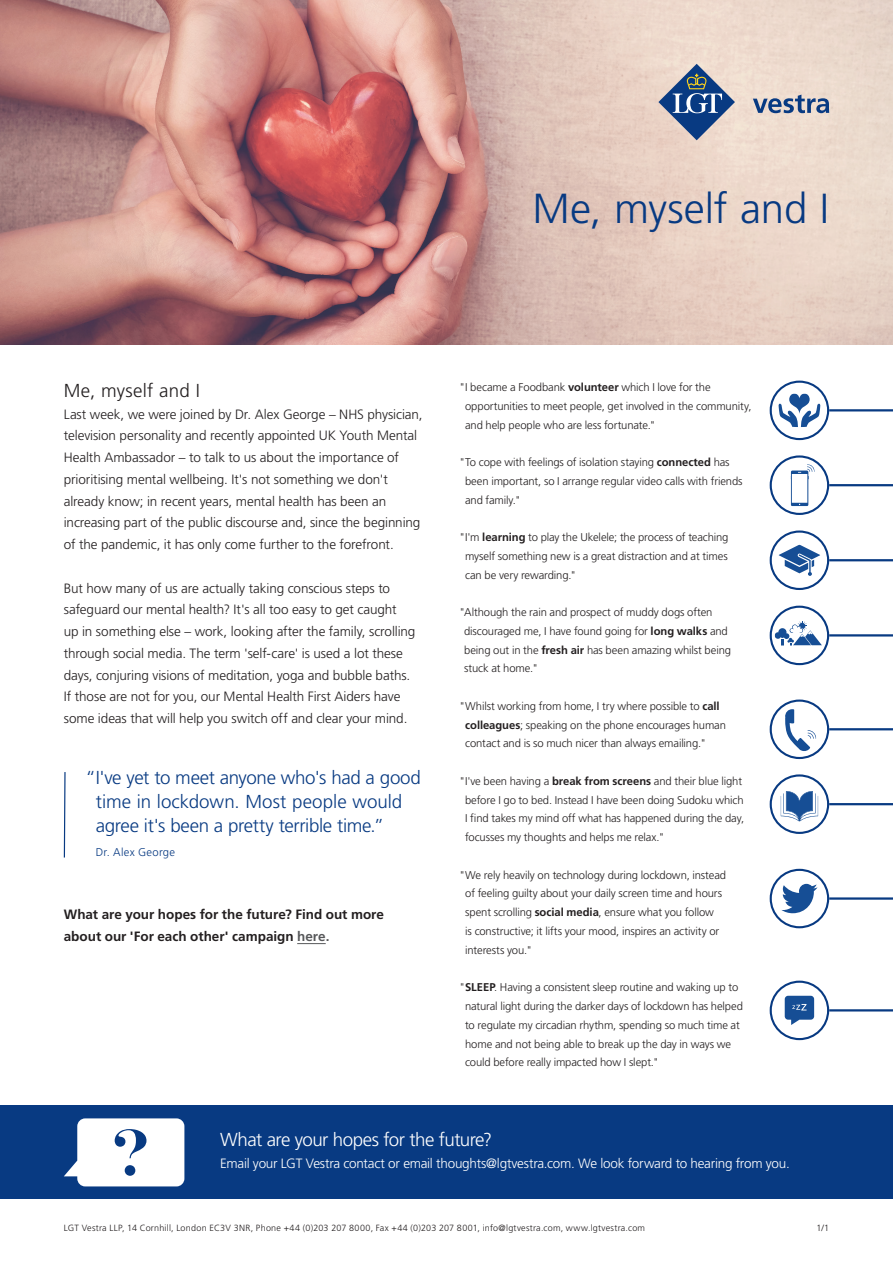
<style>
.page{position:relative;width:893px;height:1263px;background:#fff}
.page>*{position:absolute;margin:0;border:0;box-sizing:border-box;transform-origin:0 0}
.t1{font:300 42px "Frutiger LT Pro";letter-spacing:-.005em;color:#083a82}
.LGT_LAUFTEXT{font:300 18.75px/24px "Frutiger LT Std";letter-spacing:-.015em;color:#083a82}
.LGT_TEXTBOX{font:300 18.75px "Frutiger LT Std";letter-spacing:-.035em;color:#fff}
.Fliesstext{font:300 18.75px "Frutiger LT Std";letter-spacing:.01em;color:#231f20}
.Fliesstext-2{font:300 13.5px/21.8px "Frutiger LT Pro";letter-spacing:-.01em;color:#231f20}
.LGT_TEXTBOX-2{font:300 13.5px "Frutiger LT Std";letter-spacing:-.02em;color:#fff}
.Fliesstext-3{font:700 13.5px/21.8px "Frutiger LT Pro";color:#231f20}
.Fliesstext-4{font:300 11.25px/18.8px "Frutiger LT Pro";letter-spacing:-.01em;color:#231f20}
.LGT_LAUFTEXT-2{font:300 11.25px "Frutiger LT Std";letter-spacing:.025em;color:#083a82}
.t2{font:300 9px "Frutiger LT Pro";letter-spacing:.03em;color:#231f20}
.s1{color:#57585a}
.s2{font-weight:700}
</style>
<div class="page">
<img style="left:0;top:0;width:893px;height:344px">
<svg style="left:658px;top:64px;width:77px;height:76px;background:#8c96ac"></svg>
<svg style="left:753px;top:95px;width:76px;height:18px"></svg>
<svg style="left:297px;top:943px;width:29px;height:1px"></svg>
<svg style="left:770px;top:381px;width:59px;height:59px"></svg>
<div style="left:772px;top:383px;width:55px;height:55px;background:#fff;border-radius:50%"></div>
<svg style="left:778px;top:393px;width:43px;height:34px"></svg>
<hr style="left:829px;top:409px;width:64px;height:2px;background:#083a82">
<div style="left:0;top:1106px;width:893px;height:93px;background:#083a82"></div>
<div style="left:77px;top:1118px;width:107px;height:68px;background:#fff;border-radius:8px"></div>
<svg style="left:115px;top:1129px;width:31px;height:47px"></svg>
<svg style="left:63px;top:772px;width:3px;height:86px"></svg>
<svg style="left:770px;top:455px;width:59px;height:60px"></svg>
<div style="left:772px;top:458px;width:55px;height:55px;background:#fff;border-radius:50%"></div>
<svg style="left:791px;top:464px;width:24px;height:42px"></svg>
<hr style="left:829px;top:484px;width:64px;height:2px;background:#083a82">
<svg style="left:770px;top:530px;width:59px;height:60px"></svg>
<div style="left:772px;top:533px;width:55px;height:55px;background:#fff;border-radius:50%"></div>
<svg style="left:778px;top:545px;width:42px;height:31px"></svg>
<hr style="left:829px;top:559px;width:64px;height:2px;background:#083a82">
<svg style="left:770px;top:606px;width:59px;height:59px"></svg>
<div style="left:772px;top:608px;width:55px;height:55px;background:#fff;border-radius:50%"></div>
<div style="left:775px;top:632px;width:6px;height:7px;background:#164e95;border-radius:50%"></div>
<svg style="left:780px;top:621px;width:42px;height:24px"></svg>
<hr style="left:829px;top:634px;width:64px;height:2px;background:#083a82">
<svg style="left:770px;top:699px;width:59px;height:60px"></svg>
<div style="left:772px;top:702px;width:55px;height:55px;background:#fff;border-radius:50%"></div>
<svg style="left:785px;top:709px;width:31px;height:43px"></svg>
<hr style="left:829px;top:728px;width:64px;height:2px;background:#083a82">
<svg style="left:770px;top:774px;width:59px;height:60px"></svg>
<svg style="left:772px;top:776px;width:55px;height:56px"></svg>
<div style="left:774px;top:779px;width:51px;height:51px;background:#fff;border-radius:50%"></div>
<svg style="left:780px;top:791px;width:38px;height:31px"></svg>
<hr style="left:829px;top:803px;width:64px;height:2px;background:#083a82">
<svg style="left:770px;top:869px;width:59px;height:59px"></svg>
<div style="left:772px;top:871px;width:55px;height:55px;background:#fff;border-radius:50%"></div>
<svg style="left:781px;top:884px;width:36px;height:29px"></svg>
<hr style="left:829px;top:897px;width:64px;height:3px;background:#083a82">
<svg style="left:770px;top:981px;width:59px;height:59px"></svg>
<div style="left:772px;top:983px;width:55px;height:55px;background:#fff;border-radius:50%"></div>
<svg style="left:785px;top:996px;width:29px;height:29px"></svg>
<hr style="left:829px;top:1009px;width:64px;height:2px;background:#083a82">
<h1 class="t1" style="left:532px;top:184px;width:298px">Me, myself and I</h1>
<p class="Fliesstext" style="left:64px;top:380px;width:138px">Me, myself and I</p>
<p class="Fliesstext-2" style="left:64px;top:403px;width:360px">Last week, we were joined by Dr. Alex George – NHS physician, television personality and recently appointed UK Youth Mental Health Ambassador – to talk to us about the importance of prioritising mental wellbeing. It's not something we don't already know; in recent years, mental health has been an increasing part of the public discourse and, since the beginning of the pandemic, it has only come further to the forefront.</p>
<p class="Fliesstext-2" style="left:64px;top:577px;width:353px">But how many of us are actually taking conscious steps to safeguard our mental health? It's all too easy to get caught<br>up in something else – work, looking after the family, scrolling through social media. The term 'self-care' is used a lot these days, conjuring visions of meditation, yoga and bubble baths.<br>If those are not for you, our Mental Health First Aiders have some ideas that will help you switch off and clear your mind.</p>
<p class="LGT_LAUFTEXT" style="left:96px;top:766px;width:327px;text-indent:-10px">“I've yet to meet anyone who's had a good time in lockdown. Most people would agree it's been a pretty terrible time.”</p>
<p class="LGT_LAUFTEXT-2" style="left:96px;top:846px;width:81px">Dr. Alex George</p>
<p class="Fliesstext-3" style="left:64px;top:903px;width:322px">What are your hopes for the future? Find out more about our 'For each other' campaign <span class="s1">here.</span></p>
<p class="Fliesstext-4" style="left:465px;top:378px;width:288px;text-indent:-6px">"I became a Foodbank <span class="s2">volunteer</span> which I love for the opportunities to meet people, get involved in the community, and help people who are less fortunate."</p>
<p class="Fliesstext-4" style="left:465px;top:453px;width:279px;text-indent:-6px">"To cope with feelings of isolation staying <span class="s2">connected</span> has been important, so I arrange regular video calls with friends and family."</p>
<p class="Fliesstext-4" style="left:465px;top:528px;width:265px;text-align:justify;text-indent:-6px">"I'm <span class="s2">learning</span> to play the Ukelele; the process of teaching myself something new is a great distraction and at times can be very rewarding."</p>
<p class="Fliesstext-4" style="left:464px;top:603px;width:268px;text-indent:-5px">"Although the rain and prospect of muddy dogs often discouraged me, I have found going for <span class="s2">long walks</span> and being out in the <span class="s2">fresh air</span> has been amazing whilst being stuck at home."</p>
<p class="Fliesstext-4" style="left:465px;top:697px;width:262px;text-indent:-6px">"Whilst working from home, I try where possible to <span class="s2">call colleagues</span>; speaking on the phone encourages human contact and is so much nicer than always emailing."</p>
<p class="Fliesstext-4" style="left:465px;top:772px;width:281px;text-indent:-6px">"I've been having a <span class="s2">break from screens</span> and their blue light before I go to bed. Instead I have been doing Sudoku which I find takes my mind off what has happened during the day, focusses my thoughts and helps me relax."</p>
<p class="Fliesstext-4" style="left:465px;top:865px;width:262px;text-indent:-6px">"We rely heavily on technology during lockdown, instead of feeling guilty about your daily screen time and hours spent scrolling <span class="s2">social media</span>, ensure what you follow<br>is constructive; it lifts your mood, inspires an activity or interests you."</p>
<p class="Fliesstext-4" style="left:465px;top:978px;width:279px;text-indent:-6px">"<span class="s2">SLEEP</span>. Having a consistent sleep routine and waking up to natural light during the darker days of lockdown has helped to regulate my circadian rhythm, spending so much time at home and not being able to break up the day in ways we could before really impacted how I slept."</p>
<p class="LGT_TEXTBOX" style="left:220px;top:1129px;width:274px">What are your hopes for the future?</p>
<p class="LGT_TEXTBOX-2" style="left:220px;top:1156px;width:571px">Email your LGT Vestra contact or email thoughts@lgtvestra.com. We look forward to hearing from you.</p>
<p class="t2" style="left:64px;top:1223px;width:583px">LGT Vestra LLP, 14 Cornhill, London EC3V 3NR, Phone +44 (0)203 207 8000, Fax +44 (0)203 207 8001, info@lgtvestra.com, www.lgtvestra.com</p>
<p class="t2" style="left:816px;top:1223px;width:14px">1/1</p>
</div>
